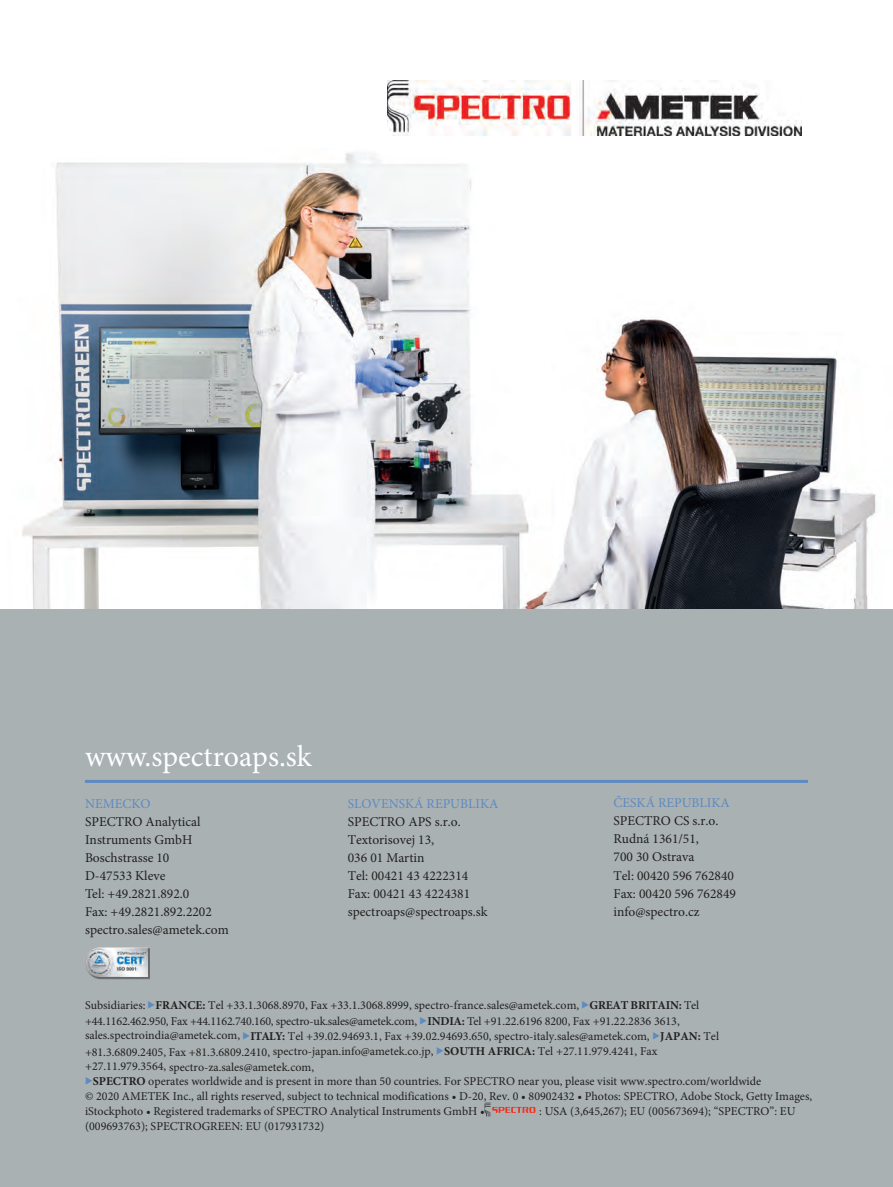
<style>
.page{position:relative;width:893px;height:1187px;background:#fff}
.page>*{position:absolute;margin:0;border:0;box-sizing:border-box;transform-origin:0 0}
.t1{font:30px "Minion Pro";color:#fff}
.t2{font:13.5px/18px "Minion Pro";color:#231f20}
.t3{font:13.5px "Minion Pro";color:#5e8ac2}
.t4{font:12px/15.5px "Minion Pro";color:#231f20}
.s1{color:#5e8ac2}
.s2{font-weight:700}
</style>
<div class="page">
<img style="left:22px;top:152px;width:854px;height:457px">
<div style="left:0;top:609px;width:893px;height:577px;background:#a9b1b2"></div>
<hr style="left:85px;top:779px;width:723px;height:3px;background:#5e8ac2">
<div style="left:85px;top:947px;width:65px;height:32px;background:#231f20;opacity:.55"></div>
<img style="left:85px;top:947px;width:63px;height:30px">
<img style="left:387px;top:81px;width:415px;height:55px">
<svg style="left:485px;top:1102px;width:50px;height:14px"></svg>
<h1 class="t1" style="left:85px;top:736px;width:228px">www.spectroaps.sk</h1>
<p class="t3" style="left:85px;top:794px;width:67px">NEMECKO</p>
<p class="t2" style="left:85px;top:812px;width:145px">SPECTRO Analytical<br>Instruments GmbH<br>Boschstrasse 10<br>D-47533 Kleve<br>Tel: +49.2821.892.0<br>Fax: +49.2821.892.2202 spectro.sales@ametek.com</p>
<p class="t3" style="left:348px;top:794px;width:152px">SLOVENSKÁ REPUBLIKA</p>
<p class="t2" style="left:348px;top:812px;width:141px">SPECTRO APS s.r.o.<br>Textorisovej 13,<br>036 01 Martin<br>Tel: 00421 43 4222314<br>Fax: 00421 43 4224381 spectroaps@spectroaps.sk</p>
<p class="t3" style="left:613px;top:794px;width:118px">ČESKÁ REPUBLIKA</p>
<p class="t2" style="left:613px;top:812px;width:124px">SPECTRO CS s.r.o.<br>Rudná 1361/51,<br>700 30 Ostrava<br>Tel: 00420 596 762840<br>Fax: 00420 596 762849 info@spectro.cz</p>
<p class="t4" style="left:85px;top:997px;width:635px">Subsidiaries: <span class="s1">◆</span><span class="s2">FRANCE:</span> Tel +33.1.3068.8970, Fax +33.1.3068.8999, spectro-france.sales@ametek.com, <span class="s1">◆</span><span class="s2">GREAT BRITAIN:</span> Tel +44.1162.462.950, Fax +44.1162.740.160, spectro-uk.sales@ametek.com, <span class="s1">◆</span><span class="s2">INDIA:</span> Tel +91.22.6196 8200, Fax +91.22.2836 3613, sales.spectroindia@ametek.com, <span class="s1">◆</span><span class="s2">ITALY:</span> Tel +39.02.94693.1, Fax +39.02.94693.650, spectro-italy.sales@ametek.com, <span class="s1">◆</span><span class="s2">JAPAN:</span> Tel +81.3.6809.2405, Fax +81.3.6809.2410, spectro-japan.info@ametek.co.jp, <span class="s1">◆</span><span class="s2">SOUTH AFRICA:</span> Tel +27.11.979.4241, Fax +27.11.979.3564, spectro-za.sales@ametek.com,</p>
<p class="t4" style="left:85px;top:1073px;width:729px;line-height:14.7px"><span class="s1">◆</span><span class="s2">SPECTRO</span> operates worldwide and is present in more than 50 countries. For SPECTRO near you, please visit www.spectro.com/worldwide<br>© 2020 AMETEK Inc., all rights reserved, subject to technical modifications • D-20, Rev. 0 • 80902432 • Photos: SPECTRO, Adobe Stock, Getty Images, iStockphoto • Registered trademarks of SPECTRO Analytical Instruments GmbH •</p>
<p class="t4" style="left:539px;top:1102px;width:258px">: USA (3,645,267); EU (005673694); “SPECTRO”: EU</p>
<p class="t4" style="left:85px;top:1117px;width:241px">(009693763); SPECTROGREEN: EU (017931732)</p>
</div>
